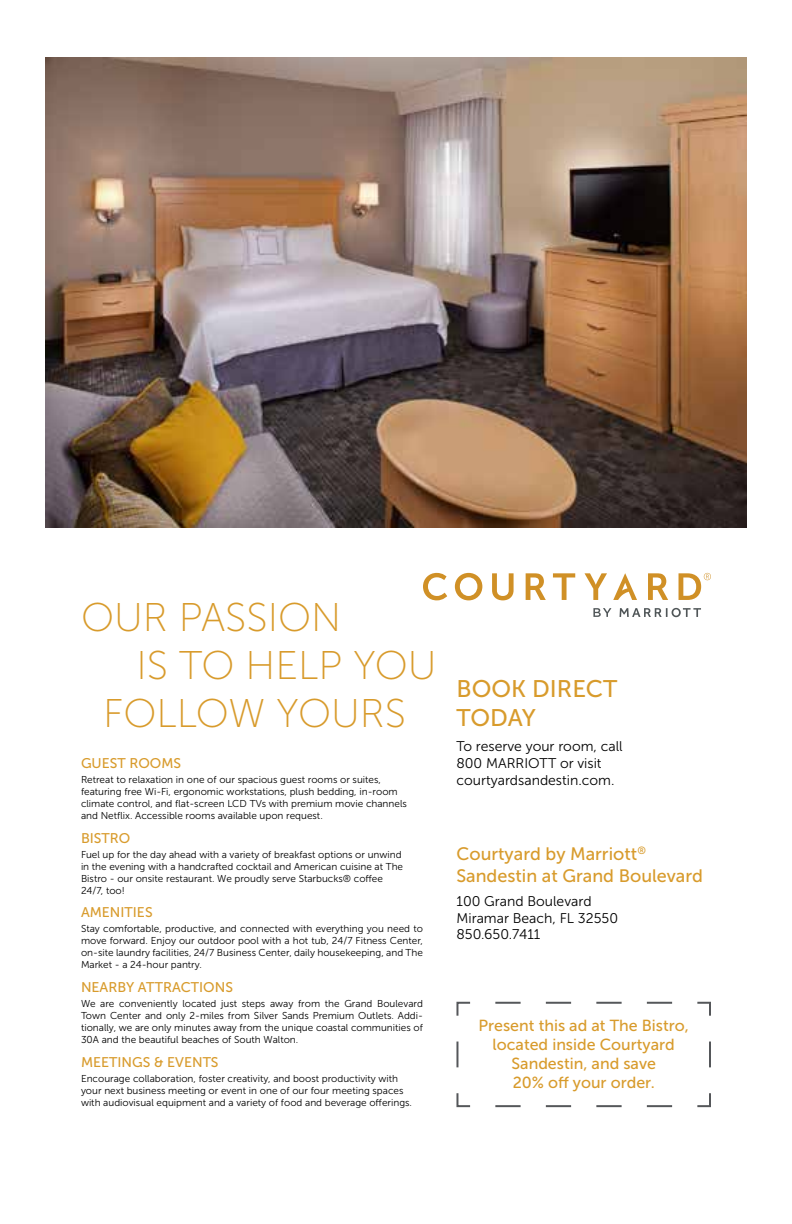
<style>
.page{position:relative;width:792px;height:1224px;background:#fff}
.page>*{position:absolute;margin:0;border:0;box-sizing:border-box;transform-origin:0 0}
.t1{font:40px "Museo Sans 100";color:#d89b2c}
.t2{font:24px/28.8px "Museo Sans 500";color:#d89b2c}
.t3{font:18px/21.6px "Museo Sans 500";color:#d89b2c}
.t4{font:16px/19.2px "Museo Sans 500";color:#d89b2c;text-align:center}
.t5{font:14px/16.8px "Museo Sans 300";color:#000}
.t6{font:14px "Museo Sans 500";color:#d89b2c}
.t7{font:10px/12px "Museo Sans 300";color:#000}
</style>
<div class="page">
<svg style="left:423px;top:573px;width:24px;height:27px"></svg>
<svg style="left:455px;top:573px;width:27px;height:27px"></svg>
<svg style="left:492px;top:573px;width:22px;height:27px"></svg>
<svg style="left:526px;top:573px;width:20px;height:27px"></svg>
<svg style="left:553px;top:573px;width:22px;height:27px"></svg>
<svg style="left:585px;top:573px;width:22px;height:27px"></svg>
<svg style="left:648px;top:573px;width:20px;height:27px"></svg>
<svg style="left:613px;top:573px;width:24px;height:27px"></svg>
<svg style="left:679px;top:573px;width:32px;height:27px"></svg>
<svg style="left:593px;top:608px;width:18px;height:9px"></svg>
<svg style="left:620px;top:608px;width:81px;height:9px"></svg>
<img style="left:45px;top:58px;width:702px;height:469px">
<svg style="left:456px;top:1001px;width:255px;height:107px"></svg>
<h1 class="t1" style="left:81px;top:596px;width:262px">OUR PASSION</h1>
<h1 class="t1" style="left:136px;top:644px;width:302px">IS TO HELP YOU</h1>
<h1 class="t1" style="left:103px;top:692px;width:304px">FOLLOW YOURS</h1>
<h3 class="t6" style="left:81px;top:755px;width:102px">GUEST ROOMS</h3>
<p class="t7" style="left:81px;top:773px;width:327px">Retreat to relaxation in one of our spacious guest rooms or suites, featuring free Wi-Fi, ergonomic workstations, plush bedding, in-room climate control, and flat-screen LCD TVs with premium movie channels and Netflix. Accessible rooms available upon request.</p>
<h3 class="t6" style="left:81px;top:830px;width:51px">BISTRO</h3>
<p class="t7" style="left:81px;top:848px;width:324px">Fuel up for the day ahead with a variety of breakfast options or unwind in the evening with a handcrafted cocktail and American cuisine at The Bistro - our onsite restaurant. We proudly serve Starbucks® coffee 24/7, too!</p>
<h3 class="t6" style="left:81px;top:905px;width:73px">AMENITIES</h3>
<p class="t7" style="left:81px;top:923px;width:344px;text-align:justify">Stay comfortable, productive, and connected with everything you need to move forward. Enjoy our outdoor pool with a hot tub, 24/7 Fitness Center, on-site laundry facilities, 24/7 Business Center, daily housekeeping, and The Market - a 24-hour pantry.</p>
<h3 class="t6" style="left:81px;top:980px;width:154px">NEARBY ATTRACTIONS</h3>
<p class="t7" style="left:81px;top:998px;width:344px;text-align:justify">We are conveniently located just steps away from the Grand Boulevard Town Center and only 2-miles from Silver Sands Premium Outlets. Addi&shy;tionally, we are only minutes away from the unique coastal communities of 30A and the beautiful beaches of South Walton.</p>
<h3 class="t6" style="left:81px;top:1055px;width:139px">MEETINGS &amp; EVENTS</h3>
<p class="t7" style="left:81px;top:1073px;width:333px">Encourage collaboration, foster creativity, and boost productivity with your next business meeting or event in one of our four meeting spaces with audiovisual equipment and a variety of food and beverage offerings.</p>
<h2 class="t2" style="left:456px;top:675px;width:163px">BOOK DIRECT<br>TODAY</h2>
<h3 class="t5" style="left:456px;top:738px;width:168px">To reserve your room, call<br>800 MARRIOTT or visit courtyardsandestin.com.</h3>
<h3 class="t3" style="left:456px;top:844px;width:248px">Courtyard by Marriott<sup>®<br></sup>Sandestin at Grand Boulevard</h3>
<h3 class="t5" style="left:456px;top:893px;width:163px">100 Grand Boulevard<br>Miramar Beach, FL 32550<br>850.650.7411</h3>
<h3 class="t4" style="left:479px;top:1016px;width:212px">Present this ad at The Bistro, located inside Courtyard<br>Sandestin, and save<br>20% off your order.</h3>
</div>
